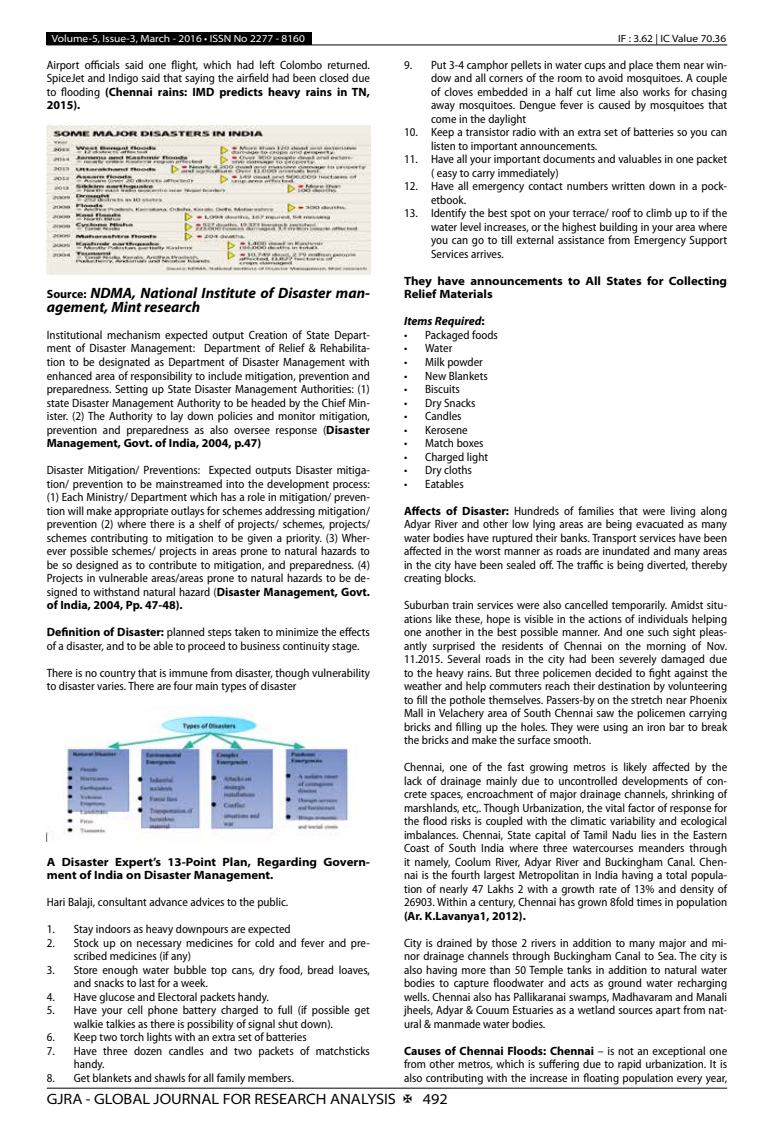
<style>
.page{position:relative;width:774px;height:1136px;background:#fff}
.page>*{position:absolute;margin:0;border:0;box-sizing:border-box;transform-origin:0 0}
.t1{font:italic 700 15px/13.5px "Myriad Pro";color:#000}
.t2{font:semi-expanded 15px "Myriad Pro";color:#000}
.t3{font:semi-condensed 12px/13.5px "Myriad Pro";color:#000;text-align:justify}
.t4{font:700 semi-expanded 12px/13.5px "Myriad Pro";color:#000}
.t5{font:700 12px "Myriad Pro";color:#000}
.t6{font:italic 700 12px "Myriad Pro";color:#000}
.t7{font:semi-expanded 10.5px "Myriad Pro";color:#fff}
.t8{font:semi-expanded 10.5px "Myriad Pro";color:#000}
.s1{font-weight:700;font-stretch:normal}
.s2{font-style:normal;font-stretch:semi-expanded}
.s3{font-style:normal;font-size:12px}
</style>
<div class="page">
<hr style="left:47px;top:1087px;width:680px;height:1px;background:#000">
<div style="left:47px;top:32px;width:265px;height:13px;background:#000"></div>
<hr style="left:47px;top:45px;width:680px;height:1px;background:#000">
<img style="left:47px;top:125px;width:323px;height:149px">
<img style="left:47px;top:706px;width:309px;height:135px">
<p class="t7" style="left:52px;top:32px;width:255px">Volume-5, Issue-3, March - 2016 • ISSN No 2277 - 8160</p>
<p class="t8" style="left:618px;top:32px;width:110px">IF : 3.62 | IC Value 70.36</p>
<p class="t3" style="left:47px;top:58px;width:325px">Airport officials said one flight, which had left Colombo returned.<br>SpiceJet and Indigo said that saying the airfield had been closed due to flooding <span class="s1">(Chennai rains: IMD predicts heavy rains in TN, 2015).</span></p>
<p class="t3" style="left:431px;top:58px;width:298px;text-indent:-27px">9. Put 3-4 camphor pellets in water cups and place them near win&shy;dow and all corners of the room to avoid mosquitoes. A couple of cloves embedded in a half cut lime also works for chasing away mosquitoes. Dengue fever is caused by mosquitoes that come in the daylight</p>
<p class="t3" style="left:431px;top:126px;width:298px;text-indent:-27px">10. Keep a transistor radio with an extra set of batteries so you can listen to important announcements.</p>
<p class="t3" style="left:431px;top:153px;width:298px;text-indent:-27px">11. Have all your important documents and valuables in one packet ( easy to carry immediately)</p>
<p class="t3" style="left:431px;top:180px;width:298px;text-indent:-27px">12. Have all emergency contact numbers written down in a pock&shy;etbook.</p>
<p class="t3" style="left:431px;top:207px;width:298px;text-indent:-27px">13. Identify the best spot on your terrace/ roof to climb up to if the water level increases, or the highest building in your area where you can go to till external assistance from Emergency Support Services arrives.</p>
<p class="t4" style="left:404px;top:274px;width:325px">They have announcements to All States for Collecting<br>Relief Materials</p>
<p class="t6" style="left:404px;top:315px;width:82px">Items Required<span class="s2">:</span></p>
<p class="t3" style="left:404px;top:328px;width:95px">• Packaged foods</p>
<p class="t3" style="left:404px;top:342px;width:50px">• Water</p>
<p class="t3" style="left:404px;top:355px;width:80px">• Milk powder</p>
<p class="t3" style="left:404px;top:369px;width:85px">• New Blankets</p>
<p class="t3" style="left:404px;top:382px;width:57px">• Biscuits</p>
<p class="t3" style="left:404px;top:396px;width:73px">• Dry Snacks</p>
<p class="t3" style="left:404px;top:409px;width:59px">• Candles</p>
<p class="t3" style="left:404px;top:423px;width:65px">• Kerosene</p>
<p class="t3" style="left:404px;top:436px;width:81px">• Match boxes</p>
<p class="t3" style="left:404px;top:450px;width:86px">• Charged light</p>
<p class="t3" style="left:404px;top:463px;width:69px">• Dry cloths</p>
<p class="t3" style="left:404px;top:477px;width:61px">• Eatables</p>
<p class="t3" style="left:404px;top:504px;width:325px"><span class="s1">Affects of Disaster:</span> Hundreds of families that were living along Adyar River and other low lying areas are being evacuated as many water bodies have ruptured their banks. Transport services have been affected in the worst manner as roads are inundated and many areas in the city have been sealed off. The traffic is being diverted, thereby creating blocks.</p>
<p class="t3" style="left:404px;top:598px;width:325px">Suburban train services were also cancelled temporarily. Amidst situ&shy;ations like these, hope is visible in the actions of individuals helping one another in the best possible manner. And one such sight pleas&shy;antly surprised the residents of Chennai on the morning of Nov.<br>11.2015. Several roads in the city had been severely damaged due to the heavy rains. But three policemen decided to fight against the weather and help commuters reach their destination by volunteering to fill the pothole themselves. Passers-by on the stretch near Phoenix Mall in Velachery area of South Chennai saw the policemen carrying bricks and filling up the holes. They were using an iron bar to break the bricks and make the surface smooth.</p>
<p class="t3" style="left:404px;top:760px;width:325px">Chennai, one of the fast growing metros is likely affected by the lack of drainage mainly due to uncontrolled developments of con&shy;crete spaces, encroachment of major drainage channels, shrinking of marshlands, etc,. Though Urbanization, the vital factor of response for the flood risks is coupled with the climatic variability and ecological imbalances. Chennai, State capital of Tamil Nadu lies in the Eastern Coast of South India where three watercourses meanders through it namely, Coolum River, Adyar River and Buckingham Canal. Chen&shy;nai is the fourth largest Metropolitan in India having a total popula&shy;tion of nearly 47 Lakhs 2 with a growth rate of 13% and density of 26903. Within a century, Chennai has grown 8fold times in population</p>
<p class="t5" style="left:404px;top:909px;width:123px">(Ar. K.Lavanya1, 2012).</p>
<p class="t3" style="left:404px;top:936px;width:325px">City is drained by those 2 rivers in addition to many major and mi&shy;nor drainage channels through Buckingham Canal to Sea. The city is also having more than 50 Temple tanks in addition to natural water bodies to capture floodwater and acts as ground water recharging wells. Chennai also has Pallikaranai swamps, Madhavaram and Manali jheels, Adyar &amp; Couum Estuaries as a wetland sources apart from nat&shy;ural &amp; manmade water bodies.</p>
<p class="t3" style="left:404px;top:1044px;width:325px"><span class="s1">Causes of Chennai Floods: Chennai</span> – is not an exceptional one from other metros, which is suffering due to rapid urbanization. It is also contributing with the increase in floating population every year,</p>
<p class="t1" style="left:47px;top:287px;width:325px"><span class="s3">Source:</span> NDMA, National Institute of Disaster man&shy;agement, Mint research</p>
<p class="t3" style="left:47px;top:328px;width:325px">Institutional mechanism expected output Creation of State Depart&shy;ment of Disaster Management: Department of Relief &amp; Rehabilita&shy;tion to be designated as Department of Disaster Management with enhanced area of responsibility to include mitigation, prevention and preparedness. Setting up State Disaster Management Authorities: (1) state Disaster Management Authority to be headed by the Chief Min&shy;ister. (2) The Authority to lay down policies and monitor mitigation, prevention and preparedness as also oversee response (<span class="s1">Disaster Management, Govt. of India, 2004, p.47)</span></p>
<p class="t3" style="left:47px;top:463px;width:325px">Disaster Mitigation/ Preventions: Expected outputs Disaster mitiga&shy;tion/ prevention to be mainstreamed into the development process: (1) Each Ministry/ Department which has a role in mitigation/ preven&shy;tion will make appropriate outlays for schemes addressing mitigation/ prevention (2) where there is a shelf of projects/ schemes, projects/ schemes contributing to mitigation to be given a priority. (3) Wher&shy;ever possible schemes/ projects in areas prone to natural hazards to be so designed as to contribute to mitigation, and preparedness. (4)<br>Projects in vulnerable areas/areas prone to natural hazards to be de&shy;signed to withstand natural hazard (<span class="s1">Disaster Management, Govt. of India, 2004, Pp. 47-48).</span></p>
<p class="t3" style="left:47px;top:625px;width:325px"><span class="s1">Definition of Disaster:</span> planned steps taken to minimize the effects of a disaster, and to be able to proceed to business continuity stage.</p>
<p class="t3" style="left:47px;top:666px;width:325px">There is no country that is immune from disaster, though vulnerability to disaster varies. There are four main types of disaster</p>
<p class="t4" style="left:47px;top:855px;width:325px">A Disaster Expert’s 13-Point Plan, Regarding Govern&shy;ment of India on Disaster Management.</p>
<p class="t3" style="left:47px;top:895px;width:243px">Hari Balaji, consultant advance advices to the public.</p>
<p class="t3" style="left:47px;top:922px;width:245px">1. Stay indoors as heavy downpours are expected</p>
<p class="t3" style="left:74px;top:936px;width:298px;text-indent:-27px">2. Stock up on necessary medicines for cold and fever and pre&shy;scribed medicines (if any)</p>
<p class="t3" style="left:74px;top:963px;width:298px;text-indent:-27px">3. Store enough water bubble top cans, dry food, bread loaves, and snacks to last for a week.</p>
<p class="t3" style="left:47px;top:990px;width:224px">4. Have glucose and Electoral packets handy.</p>
<p class="t3" style="left:74px;top:1003px;width:298px;text-indent:-27px">5. Have your cell phone battery charged to full (if possible get walkie talkies as there is possibility of signal shut down).</p>
<p class="t3" style="left:47px;top:1030px;width:261px">6. Keep two torch lights with an extra set of batteries</p>
<p class="t3" style="left:74px;top:1044px;width:298px;text-indent:-27px">7. Have three dozen candles and two packets of matchsticks handy.</p>
<p class="t3" style="left:47px;top:1071px;width:249px">8. Get blankets and shawls for all family members.</p>
<p class="t2" style="left:47px;top:1090px;width:351px">GJRA - GLOBAL JOURNAL FOR RESEARCH ANALYSIS</p>
<p class="t2" style="left:423px;top:1090px;width:27px">492</p>
</div>
